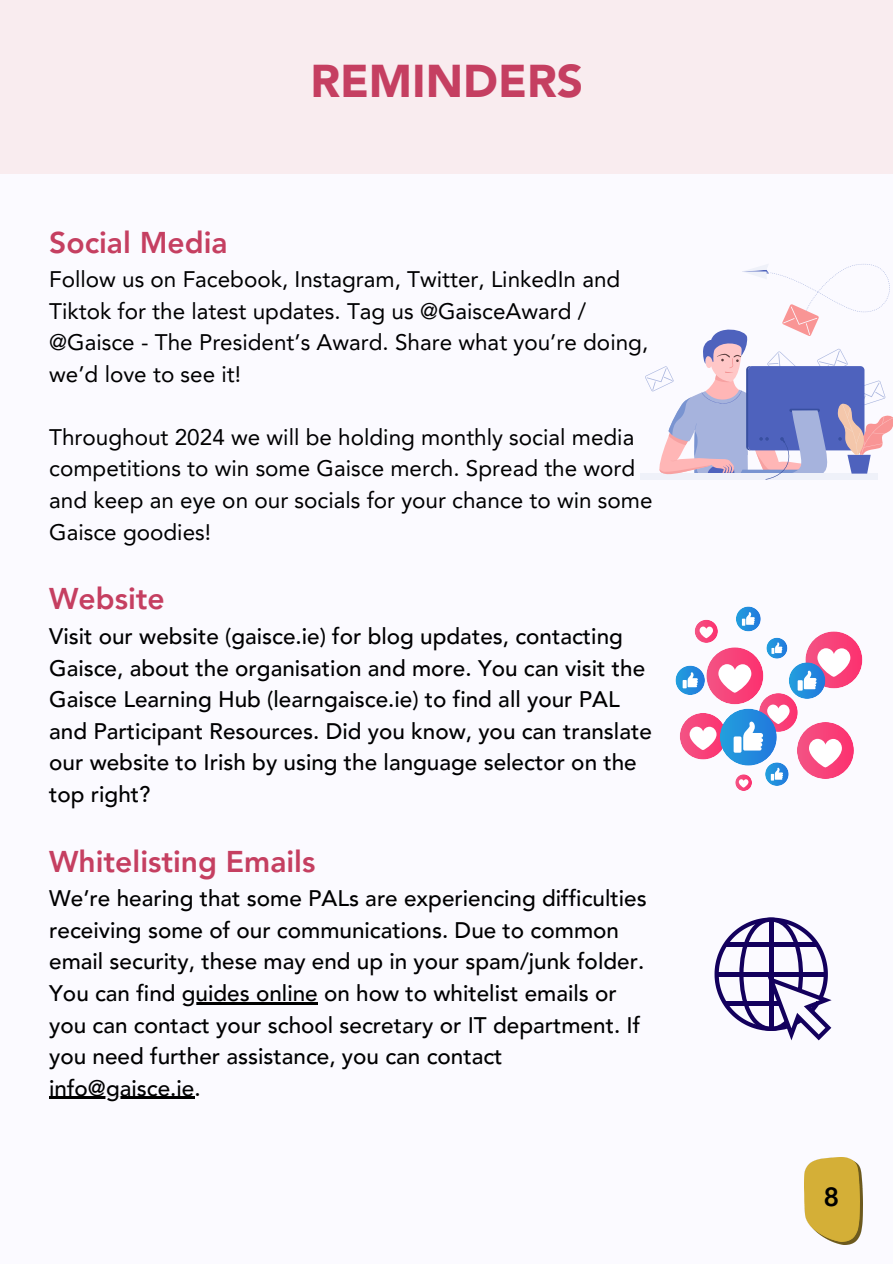
<style>
.page{position:relative;width:893px;height:1264px;background:#fff}
.page>*{position:absolute;margin:0;border:0;box-sizing:border-box;transform-origin:0 0}
.t1{font:900 45.9px "Avenir LT Pro";color:#c53f61}
.t2{font:800 30px "Avenir LT Pro";color:#c53f61}
.t3{font:600 25.95px "Avenir Next LT Pro";color:#000}
.t4{font:500 22.5px/31.5px "Avenir LT Pro";color:#000}
.t5{font:22.5px/31.5px "Avenir LT Pro";color:#000}
</style>
<div class="page">
<div style="left:0;top:0;width:892px;height:1263px;background:#fbfaff"></div>
<img style="left:831px;top:1165px;width:31px;height:79px">
<img style="left:804px;top:1157px;width:55px;height:84px">
<div style="left:0;top:0;width:892px;height:174px;background:#f9ecef"></div>
<hr style="left:182px;top:1002px;width:136px;height:2px;background:#000">
<hr style="left:49px;top:1096px;width:145px;height:2px;background:#000">
<div style="left:640px;top:473px;width:237px;height:6px;background:#eff1f9"></div>
<svg style="left:645px;top:264px;width:247px;height:215px"></svg>
<svg style="left:679px;top:713px;width:47px;height:46px"></svg>
<svg style="left:689px;top:726px;width:27px;height:24px"></svg>
<svg style="left:759px;top:693px;width:38px;height:39px"></svg>
<svg style="left:796px;top:722px;width:57px;height:57px;background:#f74b80"></svg>
<svg style="left:808px;top:738px;width:33px;height:29px"></svg>
<svg style="left:737px;top:774px;width:13px;height:13px"></svg>
<svg style="left:805px;top:631px;width:57px;height:57px"></svg>
<svg style="left:706px;top:647px;width:57px;height:57px;background:#f7487e"></svg>
<svg style="left:718px;top:664px;width:33px;height:28px"></svg>
<svg style="left:694px;top:619px;width:23px;height:24px"></svg>
<svg style="left:699px;top:626px;width:14px;height:12px"></svg>
<svg style="left:719px;top:708px;width:57px;height:57px"></svg>
<div style="left:733px;top:736px;width:8px;height:16px;background:#fff;border-radius:2px"></div>
<svg style="left:742px;top:704px;width:47px;height:46px"></svg>
<svg style="left:765px;top:762px;width:23px;height:24px"></svg>
<svg style="left:770px;top:767px;width:13px;height:13px"></svg>
<svg style="left:675px;top:665px;width:30px;height:30px"></svg>
<svg style="left:682px;top:672px;width:15px;height:16px"></svg>
<svg style="left:766px;top:637px;width:21px;height:21px"></svg>
<svg style="left:771px;top:642px;width:11px;height:12px"></svg>
<svg style="left:788px;top:662px;width:37px;height:37px"></svg>
<div style="left:797px;top:680px;width:5px;height:10px;background:#fff"></div>
<svg style="left:803px;top:648px;width:47px;height:41px"></svg>
<hr style="left:740px;top:606px;width:16px;height:3px;background:#fff">
<svg style="left:741px;top:612px;width:13px;height:13px"></svg>
<svg style="left:714px;top:917px;width:117px;height:123px"></svg>
<p class="t1" style="left:310px;top:62px;width:274px">REMINDERS</p>
<p class="t2" style="left:49px;top:230px;width:180px">Social Media</p>
<p class="t5" style="left:49px;top:266px;width:600px">Follow us on Facebook, Instagram, Twitter, LinkedIn and Tiktok for the latest updates. Tag us @GaisceAward / @Gaisce - The President’s Award. Share what you’re doing, we’d love to see it!</p>
<p class="t5" style="left:49px;top:423px;width:604px">Throughout 2024 we will be holding monthly social media competitions to win some Gaisce merch. Spread the word and keep an eye on our socials for your chance to win some Gaisce goodies!</p>
<p class="t2" style="left:49px;top:586px;width:117px">Website</p>
<p class="t4" style="left:49px;top:622px;width:604px">Visit our website (gaisce.ie) for blog updates, contacting Gaisce, about the organisation and more. You can visit the Gaisce Learning Hub (learngaisce.ie) to find all your PAL and Participant Resources. Did you know, you can translate our website to Irish by using the language selector on the top right?</p>
<p class="t2" style="left:49px;top:848px;width:268px">Whitelisting Emails</p>
<p class="t4" style="left:49px;top:885px;width:599px">We’re hearing that some PALs are experiencing difficulties receiving some of our communications. Due to common email security, these may end up in your spam/junk folder.<br>You can find guides online on how to whitelist emails or you can contact your school secretary or IT department. If you need further assistance, you can contact info@gaisce.ie.</p>
<p class="t3" style="left:823px;top:1186px;width:17px">8</p>
</div>
